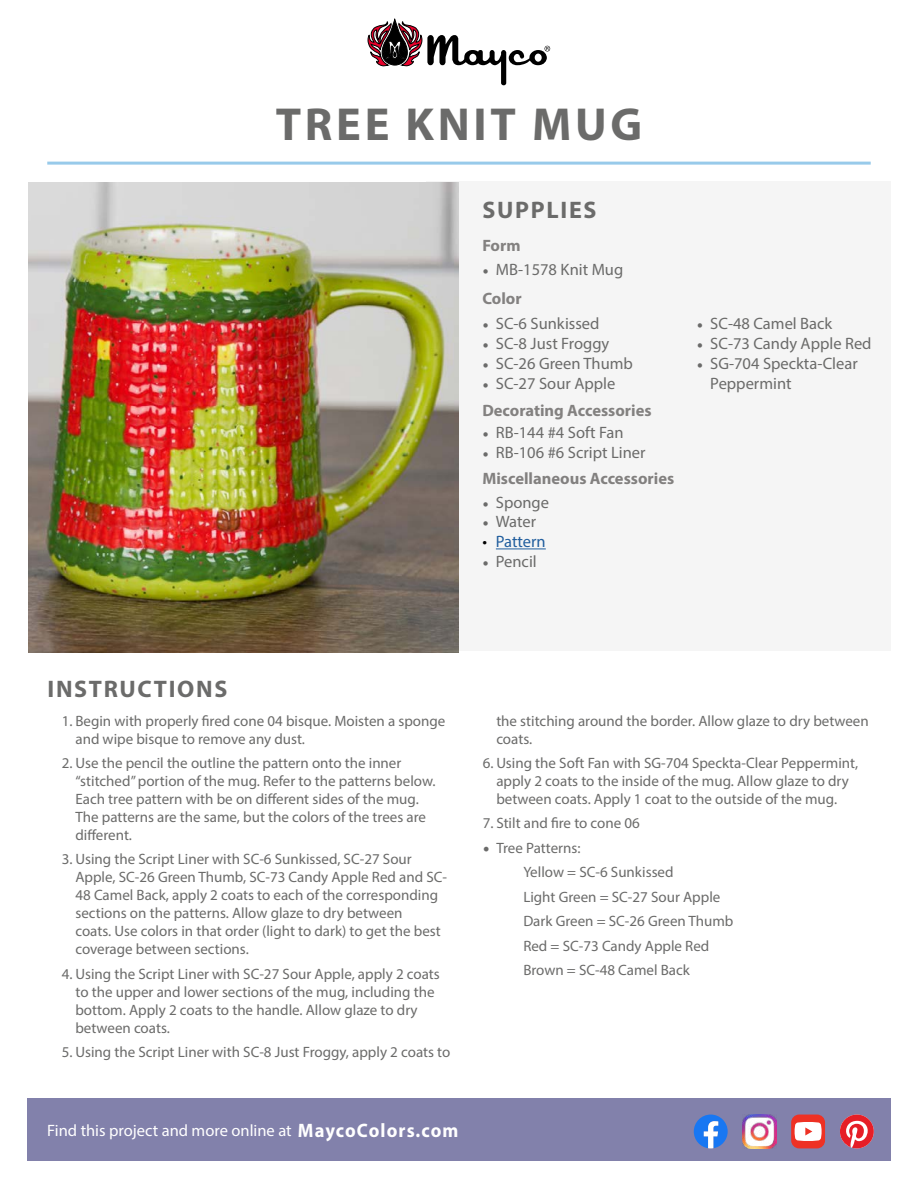
<style>
.page{position:relative;width:918px;height:1188px;background:#fff}
.page>*{position:absolute;margin:0;border:0;box-sizing:border-box;transform-origin:0 0}
.t1{font:700 46.5px "Myriad Pro";letter-spacing:.08em;color:#6b6b6a}
.t2{font:700 24px "Myriad Pro";letter-spacing:.07em;color:#6b6b6a}
.t3{font:16.5px/28.8px "Myriad Pro";color:#6b6b6a}
.t4{font:16.5px "Myriad Pro";color:#fff}
.t5{font:700 16.5px "Myriad Pro";color:#838180}
.t6{font:700 16.5px "Myriad Pro";color:#82807f}
.t7{font:16.5px "Myriad Pro";color:#215e9e}
.t8{font:15px/18px "Myriad Pro";color:#6b6b6a}
.s1{font-family:"Minion Pro"}
.s2{font-weight:700;color:#838180}
.s3{color:#000}
.s4{font-weight:700;font-size:19.5px}
.s5{font-family:"Minion Pro";font-size:18px}
</style>
<div class="page">
<div style="left:427px;top:181px;width:464px;height:470px;background:#f5f5f5"></div>
<hr style="left:496px;top:549px;width:50px;height:1px;background:#215e9e">
<img style="left:28px;top:183px;width:431px;height:469px">
<div style="left:27px;top:1099px;width:864px;height:62px;background:#8281ab"></div>
<svg style="left:368px;top:19px;width:182px;height:66px"></svg>
<hr style="left:47px;top:162px;width:824px;height:3px;background:#98caea">
<svg style="left:694px;top:1115px;width:34px;height:33px"></svg>
<svg style="left:840px;top:1115px;width:34px;height:33px"></svg>
<div style="left:791px;top:1115px;width:34px;height:33px;background:#ee3124;border-radius:8px"></div>
<svg style="left:795px;top:1122px;width:27px;height:19px"></svg>
<img style="left:742px;top:1115px;width:34px;height:33px">
<h1 class="t1" style="left:276px;top:94px;width:368px">TREE KNIT MUG</h1>
<h2 class="t2" style="left:483px;top:194px;width:115px">SUPPLIES</h2>
<p class="t5" style="left:482px;top:235px;width:40px">Form</p>
<p class="t3" style="left:482px;top:255px;width:142px"><span class="s1">•</span> MB-1578 Knit Mug<br><span class="s2">Color</span></p>
<p class="t3" style="left:482px;top:309px;width:119px"><span class="s1">•</span> SC-6 Sunkissed</p>
<p class="t3" style="left:482px;top:329px;width:129px"><span class="s1">•</span> SC-8 Just Froggy</p>
<p class="t3" style="left:482px;top:349px;width:152px"><span class="s1">•</span> SC-26 Green Thumb</p>
<p class="t3" style="left:482px;top:368px;width:134px"><span class="s1">•</span> SC-27 Sour Apple</p>
<p class="t5" style="left:482px;top:400px;width:171px">Decorating Accessories</p>
<p class="t3" style="left:482px;top:418px;width:143px"><span class="s1">•</span> RB-144 #4 Soft Fan</p>
<p class="t3" style="left:482px;top:438px;width:165px"><span class="s1">•</span> RB-106 #6 Script Liner</p>
<p class="t3" style="left:482px;top:487px;width:68px"><span class="s1">•</span> Sponge</p>
<p class="t3" style="left:482px;top:507px;width:55px"><span class="s1">•</span> Water</p>
<p class="t7" style="left:482px;top:532px;width:65px"><span class="s3">•</span> Pattern</p>
<p class="t3" style="left:482px;top:547px;width:56px"><span class="s1">•</span> Pencil</p>
<p class="t6" style="left:482px;top:468px;width:193px">Miscellaneous Accessories</p>
<p class="t3" style="left:697px;top:309px;width:137px"><span class="s1">•</span> SC-48 Camel Back</p>
<p class="t3" style="left:697px;top:329px;width:176px"><span class="s1">•</span> SC-73 Candy Apple Red</p>
<p class="t3" style="left:710px;top:353px;width:149px;line-height:19.8px;text-indent:-13px"><span class="s1">•</span> SG-704 Speckta-Clear<br>Peppermint</p>
<h2 class="t2" style="left:48px;top:673px;width:181px">INSTRUCTIONS</h2>
<p class="t8" style="left:75px;top:711px;width:371px;text-indent:-14px">1. Begin with properly fired cone 04 bisque. Moisten a sponge and wipe bisque to remove any dust.</p>
<p class="t8" style="left:75px;top:754px;width:362px;text-indent:-14px">2. Use the pencil the outline the pattern onto the inner “stitched” portion of the mug. Refer to the patterns below.<br>Each tree pattern with be on different sides of the mug.<br>The patterns are the same, but the colors of the trees are different.</p>
<p class="t8" style="left:75px;top:850px;width:373px;text-indent:-14px">3. Using the Script Liner with SC-6 Sunkissed, SC-27 Sour Apple, SC-26 Green Thumb, SC-73 Candy Apple Red and SC-48 Camel Back, apply 2 coats to each of the corresponding sections on the patterns. Allow glaze to dry between<br>coats. Use colors in that order (light to dark) to get the best coverage between sections.</p>
<p class="t8" style="left:75px;top:965px;width:366px;text-indent:-14px">4. Using the Script Liner with SC-27 Sour Apple, apply 2 coats to the upper and lower sections of the mug, including the bottom. Apply 2 coats to the handle. Allow glaze to dry between coats.</p>
<p class="t8" style="left:62px;top:1043px;width:390px">5. Using the Script Liner with SC-8 Just Froggy, apply 2 coats to</p>
<p class="t4" style="left:47px;top:1120px;width:413px">Find this project and more online at <span class="s4">MaycoColors.com</span></p>
<p class="t8" style="left:496px;top:711px;width:374px">the stitching around the border. Allow glaze to dry between coats.</p>
<p class="t8" style="left:483px;top:754px;width:377px;text-align:center">6. Using the Soft Fan with SG-704 Speckta-Clear Peppermint, apply 2 coats to the inside of the mug. Allow glaze to dry between coats. Apply 1 coat to the outside of the mug.</p>
<p class="t8" style="left:483px;top:814px;width:159px">7. Stilt and fire to cone 06</p>
<p class="t8" style="left:523px;top:835px;width:212px;line-height:24.5px;text-indent:-40px"><span class="s5">•</span> Tree Patterns:<br>Yellow = SC-6 Sunkissed<br>Light Green = SC-27 Sour Apple<br>Dark Green = SC-26 Green Thumb<br>Red = SC-73 Candy Apple Red<br>Brown = SC-48 Camel Back</p>
</div>
